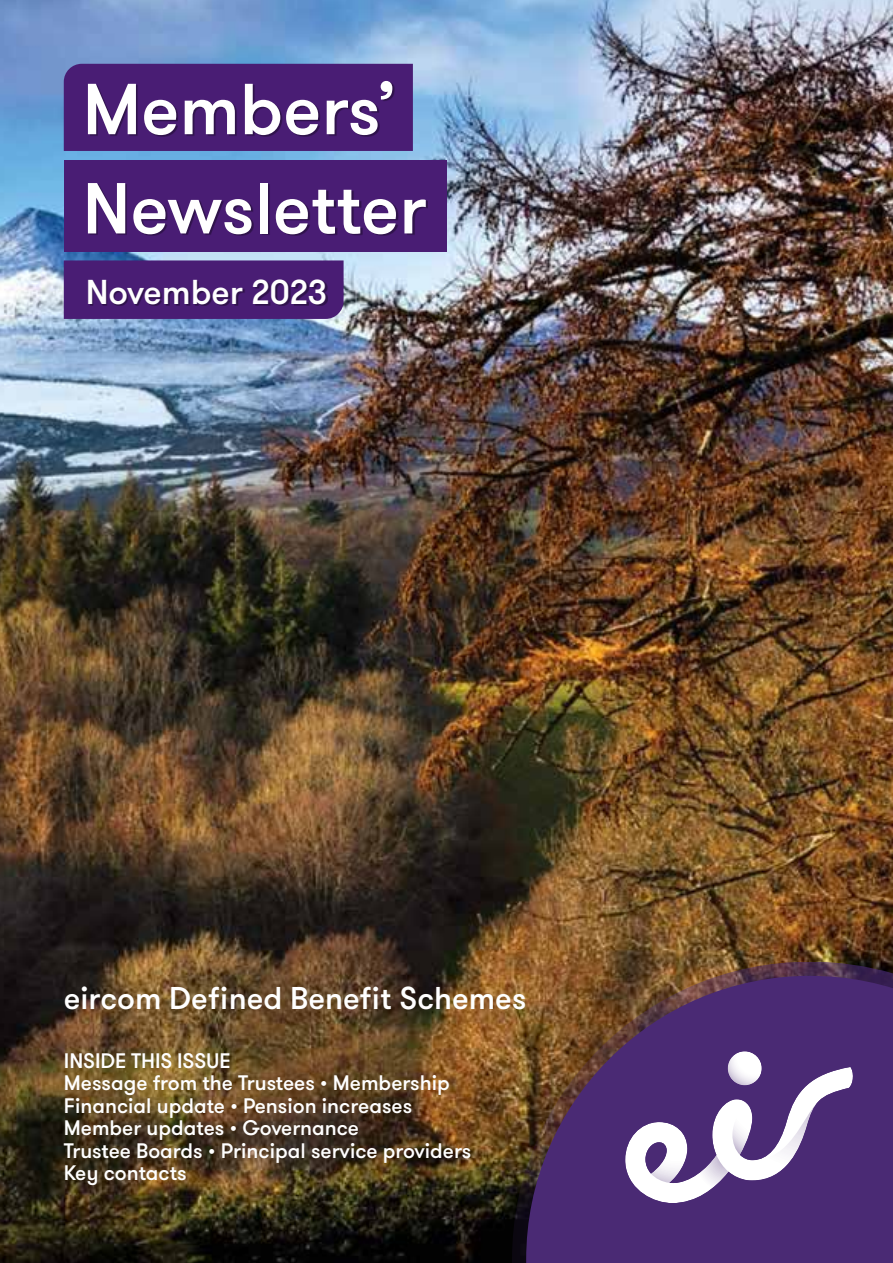
<style>
.page{position:relative;width:893px;height:1263px;background:#fff}
.page>*{position:absolute;margin:0;border:0;box-sizing:border-box;transform-origin:0 0}
.t1{font:500 72px/99.3px "GT Walsheim";color:#fff}
.t2{font:500 34.5px "GT Walsheim";color:#fff}
.t3{font:500 31.5px "GT Walsheim";color:#fff}
.t4{font:500 21px/22.5px "GT Walsheim";color:#fff}
</style>
<div class="page">
<img style="left:0;top:0;width:893px;height:1263px">
<div style="left:64px;top:260px;width:280px;height:59px;background:#491d74"></div>
<div style="left:64px;top:161px;width:382px;height:91px;background:#491d74"></div>
<div style="left:64px;top:64px;width:349px;height:87px;background:#491d74"></div>
<div style="left:90px;top:82px;width:305px;height:54px;background:#000;opacity:.35"></div>
<div style="left:90px;top:184px;width:338px;height:51px;background:#000;opacity:.35"></div>
<div style="left:90px;top:281px;width:237px;height:25px;background:#000;opacity:.35"></div>
<img style="left:512px;top:962px;width:381px;height:301px">
<svg style="left:526px;top:976px;width:367px;height:287px;background:#523262"></svg>
<svg style="left:625px;top:1051px;width:228px;height:152px"></svg>
<h1 class="t1" style="left:83px;top:61px;width:345px">Members’<br>Newsletter</h1>
<h2 class="t2" style="left:86px;top:270px;width:243px">November 2023</h2>
<h3 class="t3" style="left:64px;top:978px;width:464px">eircom Defined Benefit Schemes</h3>
<p class="t4" style="left:64px;top:1050px;width:409px">INSIDE THIS ISSUE<br>Message from the Trustees • Membership<br>Financial update • Pension increases<br>Member updates • Governance<br>Trustee Boards • Principal service providers<br>Key contacts</p>
</div>
